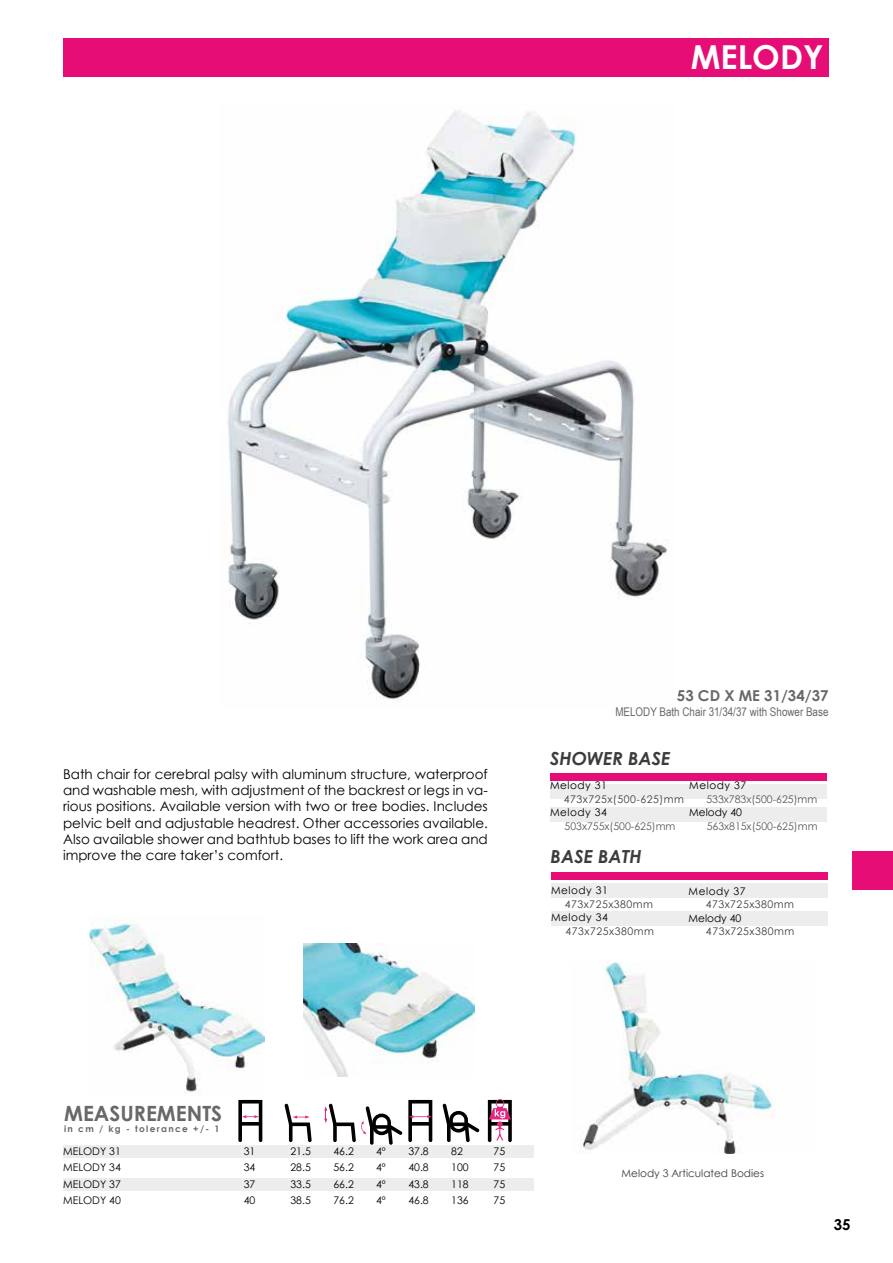
<style>
.page{position:relative;width:893px;height:1263px;background:#fff}
.page>*{position:absolute;margin:0;border:0;box-sizing:border-box;transform-origin:0 0}
.t1{font:700 33px "Century Gothic";color:#fff}
.t2{font:700 21px "Century Gothic";color:#686867}
.t3{font:italic 700 18px "Century Gothic";color:#3c3c3b}
.t4{font:700 15px "Century Gothic";color:#686867}
.t5{font:700 15px "Century Gothic";color:#000}
.t6{font:13.5px/16.2px "Century Gothic";color:#000;text-align:justify}
.t7{font:12px "Arial Narrow";color:#686867}
.t8{font:10.5px/16.5px "Century Gothic";color:#000;text-align:justify}
.t9{font:10.5px "Century Gothic";letter-spacing:.05em;color:#3c3c3b}
.t10{font:10.5px "Century Gothic";color:#575756}
.t11{font:10.5px "Century Gothic";letter-spacing:.05em;color:#000}
.t12{font:10.5px "Century Gothic";color:#3c3c3b}
.t13{font:700 9px "Century Gothic";letter-spacing:.15em;color:#686867}
</style>
<div class="page">
<img style="left:227px;top:111px;width:441px;height:589px">
<div style="left:63px;top:38px;width:765px;height:39px;background:#e60e76"></div>
<div style="left:63px;top:1145px;width:470px;height:12px;background:#ededed"></div>
<div style="left:63px;top:1178px;width:470px;height:13px;background:#ededed"></div>
<svg style="left:238px;top:1100px;width:24px;height:42px"></svg>
<svg style="left:284px;top:1103px;width:28px;height:39px"></svg>
<svg style="left:488px;top:1099px;width:24px;height:43px"></svg>
<svg style="left:408px;top:1100px;width:24px;height:42px"></svg>
<svg style="left:324px;top:1103px;width:78px;height:42px"></svg>
<svg style="left:442px;top:1103px;width:37px;height:39px"></svg>
<div style="left:550px;top:773px;width:277px;height:8px;background:#e60e76"></div>
<div style="left:551px;top:784px;width:276px;height:15px;background:#ededed"></div>
<div style="left:551px;top:807px;width:276px;height:15px;background:#ededed"></div>
<div style="left:551px;top:872px;width:276px;height:7px;background:#e60e76"></div>
<div style="left:551px;top:883px;width:276px;height:14px;background:#ededed"></div>
<div style="left:551px;top:911px;width:276px;height:14px;background:#ededed"></div>
<div style="left:853px;top:851px;width:40px;height:39px;background:#e60e76"></div>
<img style="left:303px;top:943px;width:171px;height:134px">
<img style="left:581px;top:963px;width:195px;height:190px">
<img style="left:89px;top:919px;width:176px;height:175px">
<h1 class="t1" style="left:691px;top:36px;width:134px">MELODY</h1>
<p class="t6" style="left:63px;top:766px;width:426px">Bath chair for cerebral palsy with aluminum structure, waterproof and washable mesh, with adjustment of the backrest or legs in va&shy;rious positions. Available version with two or tree bodies. Includes pelvic belt and adjustable headrest. Other accessories available.<br>Also available shower and bathtub bases to lift the work area and improve the care taker’s comfort.</p>
<p class="t4" style="left:677px;top:686px;width:153px">53 CD X ME 31/34/37</p>
<p class="t7" style="left:615px;top:703px;width:215px">MELODY Bath Chair 31/34/37 with Shower Base</p>
<h3 class="t3" style="left:550px;top:747px;width:122px">SHOWER BASE</h3>
<p class="t11" style="left:550px;top:779px;width:59px">Melody 31</p>
<p class="t9" style="left:564px;top:793px;width:122px">473x725x(500-625)mm</p>
<p class="t11" style="left:550px;top:806px;width:59px">Melody 34</p>
<p class="t10" style="left:565px;top:820px;width:112px">503x755x(500-625)mm</p>
<p class="t11" style="left:689px;top:779px;width:59px">Melody 37</p>
<p class="t10" style="left:706px;top:793px;width:112px">533x783x(500-625)mm</p>
<p class="t8" style="left:689px;top:804px;width:54px">Melody 40</p>
<p class="t10" style="left:707px;top:820px;width:112px">563x815x(500-625)mm</p>
<h3 class="t3" style="left:551px;top:845px;width:93px">BASE BATH</h3>
<p class="t11" style="left:551px;top:884px;width:59px">Melody 31</p>
<p class="t9" style="left:565px;top:897px;width:90px">473x725x380mm</p>
<p class="t11" style="left:551px;top:911px;width:59px">Melody 34</p>
<p class="t9" style="left:565px;top:924px;width:90px">473x725x380mm</p>
<p class="t11" style="left:688px;top:885px;width:59px">Melody 37</p>
<p class="t9" style="left:706px;top:898px;width:90px">473x725x380mm</p>
<p class="t8" style="left:688px;top:910px;width:54px">Melody 40</p>
<p class="t9" style="left:706px;top:925px;width:90px">473x725x380mm</p>
<h2 class="t2" style="left:64px;top:1100px;width:159px">MEASUREMENTS</h2>
<p class="t13" style="left:64px;top:1123px;width:157px">in cm / kg - tolerance +/- 1</p>
<p class="t8" style="left:63px;top:1142px;width:59px">MELODY 31<br>MELODY 34<br>MELODY 37<br>MELODY 40</p>
<p class="t8" style="left:244px;top:1142px;width:13px">31<br>34<br>37<br>40</p>
<p class="t8" style="left:333px;top:1142px;width:22px">46.2<br>56.2<br>66.2<br>76.2</p>
<p class="t8" style="left:494px;top:1142px;width:13px">75<br>75<br>75<br>75</p>
<p class="t8" style="left:290px;top:1142px;width:22px">21.5<br>28.5<br>33.5<br>38.5</p>
<p class="t8" style="left:376px;top:1142px;width:11px">4º 4º 4º 4º</p>
<p class="t8" style="left:408px;top:1142px;width:22px">37.8<br>40.8<br>43.8<br>46.8</p>
<p class="t8" style="left:451px;top:1142px;width:19px;text-align:left">82<br>100<br>118<br>136</p>
<p class="t12" style="left:622px;top:1166px;width:144px">Melody 3 Articulated Bodies</p>
<p class="t5" style="left:834px;top:1215px;width:18px">35</p>
</div>
